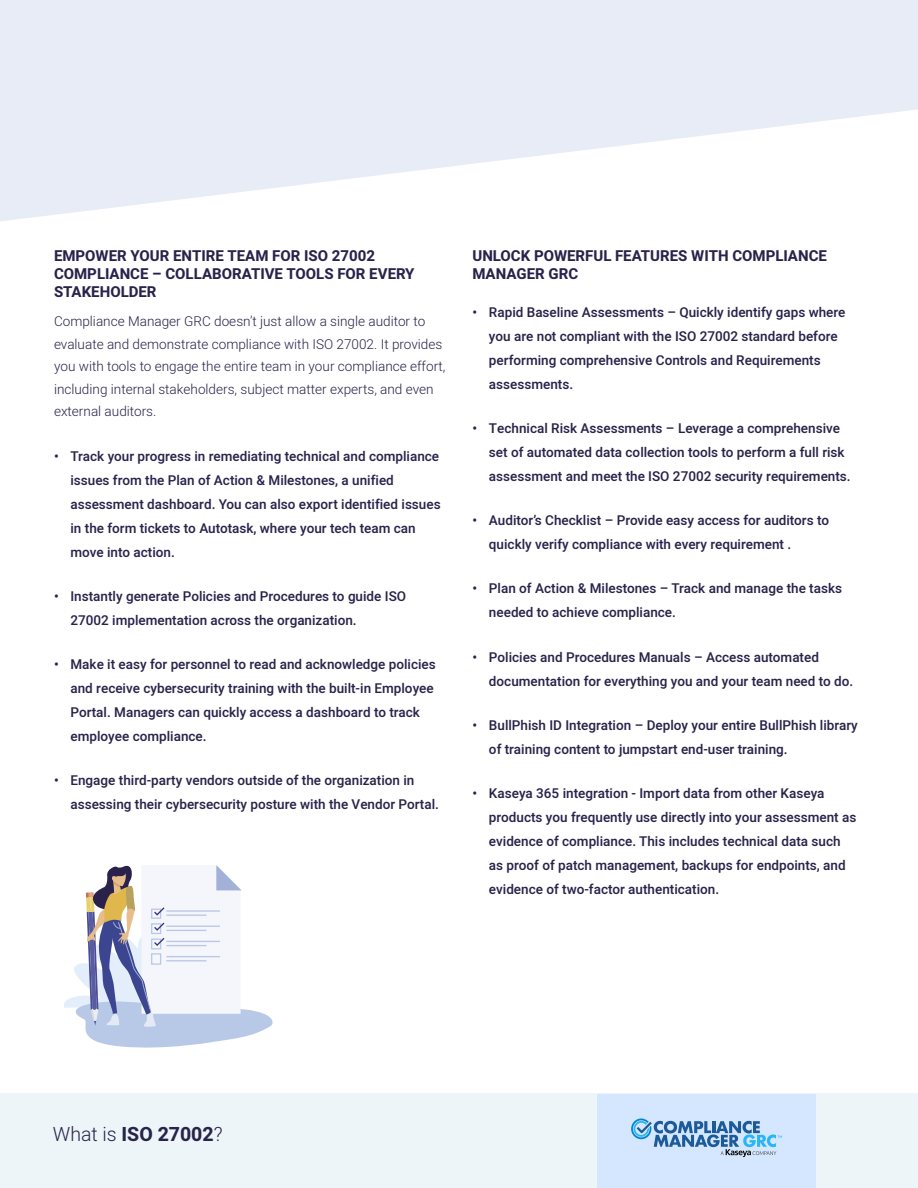
<style>
.page{position:relative;width:918px;height:1188px;background:#fff}
.page>*{position:absolute;margin:0;border:0;box-sizing:border-box;transform-origin:0 0}
.t1{font:700 19.5px "Heebo";color:#28234a}
.t2{font:700 15px/18px "Heebo";color:#28234a}
.t3{font:500 13.5px/24px "Heebo";color:#28234a}
.t4{font:300 13.5px/22.5px "Heebo";color:#28234a}
.s1{font-weight:300}
</style>
<div class="page">
<svg style="left:0;top:0;width:918px;height:221px;fill:#e8ecf6"></svg>
<div style="left:0;top:1093px;width:918px;height:95px;background:#edf5f8"></div>
<div style="left:597px;top:1094px;width:219px;height:94px;background:#d5e6ff"></div>
<svg style="left:631px;top:1118px;width:151px;height:39px"></svg>
<svg style="left:64px;top:865px;width:209px;height:183px"></svg>
<p class="t2" style="left:54px;top:247px;width:362px">EMPOWER YOUR ENTIRE TEAM FOR ISO 27002<br>COMPLIANCE – COLLABORATIVE TOOLS FOR EVERY<br>STAKEHOLDER</p>
<p class="t4" style="left:54px;top:310px;width:393px">Compliance Manager GRC doesn’t just allow a single auditor to evaluate and demonstrate compliance with ISO 27002. It provides you with tools to engage the entire team in your compliance effort, including internal stakeholders, subject matter experts, and even external auditors.</p>
<p class="t3" style="left:70px;top:444px;width:372px;text-indent:-16px">• Track your progress in remediating technical and compliance issues from the Plan of Action &amp; Milestones, a unified assessment dashboard. You can also export identified issues in the form tickets to Autotask, where your tech team can move into action.</p>
<p class="t3" style="left:70px;top:584px;width:337px;text-indent:-16px">• Instantly generate Policies and Procedures to guide ISO<br>27002 implementation across the organization.</p>
<p class="t3" style="left:70px;top:652px;width:367px;text-indent:-16px">• Make it easy for personnel to read and acknowledge policies and receive cybersecurity training with the built-in Employee Portal. Managers can quickly access a dashboard to track employee compliance.</p>
<p class="t3" style="left:70px;top:769px;width:370px;text-indent:-16px">• Engage third-party vendors outside of the organization in assessing their cybersecurity posture with the Vendor Portal.</p>
<p class="t2" style="left:472px;top:247px;width:356px">UNLOCK POWERFUL FEATURES WITH COMPLIANCE<br>MANAGER GRC</p>
<p class="t3" style="left:489px;top:300px;width:358px;text-indent:-16px">• Rapid Baseline Assessments – Quickly identify gaps where you are not compliant with the ISO 27002 standard before performing comprehensive Controls and Requirements assessments.</p>
<p class="t3" style="left:489px;top:416px;width:363px;text-indent:-16px">• Technical Risk Assessments – Leverage a comprehensive set of automated data collection tools to perform a full risk assessment and meet the ISO 27002 security requirements.</p>
<p class="t3" style="left:489px;top:508px;width:342px;text-indent:-16px">• Auditor’s Checklist – Provide easy access for auditors to quickly verify compliance with every requirement .</p>
<p class="t3" style="left:489px;top:577px;width:355px;text-indent:-16px">• Plan of Action &amp; Milestones – Track and manage the tasks needed to achieve compliance.</p>
<p class="t3" style="left:489px;top:645px;width:366px;text-indent:-16px">• Policies and Procedures Manuals – Access automated documentation for everything you and your team need to do.</p>
<p class="t3" style="left:489px;top:713px;width:370px;text-indent:-16px">• BullPhish ID Integration – Deploy your entire BullPhish library of training content to jumpstart end-user training.</p>
<p class="t3" style="left:489px;top:781px;width:369px;text-indent:-16px">• Kaseya 365 integration - Import data from other Kaseya products you frequently use directly into your assessment as evidence of compliance. This includes technical data such as proof of patch management, backups for endpoints, and evidence of two-factor authentication.</p>
<h1 class="t1" style="left:53px;top:1121px;width:171px"><span class="s1">What is</span> ISO 27002<span class="s1">?</span></h1>
</div>
